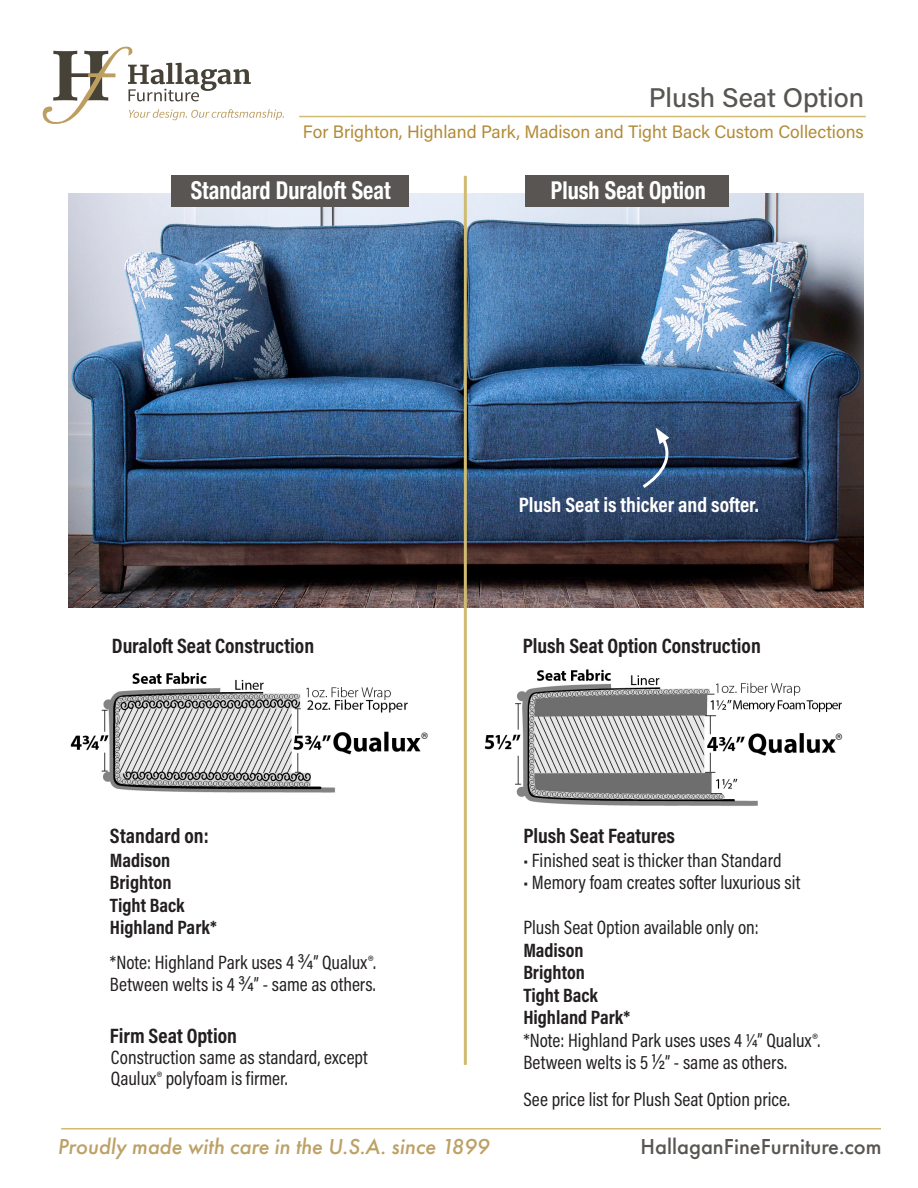
<style>
.page{position:relative;width:918px;height:1188px;background:#fff}
.page>*{position:absolute;margin:0;border:0;box-sizing:border-box;transform-origin:0 0}
.t1{font:500 27px "Acumin Pro";color:#585552}
.t2{font:700 condensed 24.6px "Helvetica Neue";color:#fff;scale:.9 1}
.t3{font:italic 500 22.5px "Futura PT";color:#bda166}
.t4{font:500 22.5px "Futura PT";color:#585552}
.t5{font:700 21px "Acumin Pro Cond";color:#231f20}
.t6{font:700 21px "Acumin Pro Cond";color:#fff}
.t7{font:19.5px/22.5px "Acumin Pro Cond";color:#231f20}
.t8{font:700 19.5px "Acumin Pro Cond";color:#231f20}
.t9{font:300 19.05px "Acumin Pro";color:#231f20}
.t10{font:18px "Acumin Pro";color:#b28b36}
.s1{font-size:22.5px}
</style>
<div class="page">
<img style="left:68px;top:194px;width:796px;height:414px">
<hr style="left:61px;top:1128px;width:820px;height:2px;background:#d0bb72">
<img style="left:70px;top:672px;width:351px;height:121px">
<img style="left:484px;top:669px;width:358px;height:137px">
<hr style="left:464px;top:176px;width:3px;height:889px;background:#d0bb72">
<div style="left:171px;top:176px;width:237px;height:31px;background:#585552"></div>
<div style="left:526px;top:176px;width:203px;height:31px;background:#585552"></div>
<svg style="left:43px;top:46px;width:241px;height:78px"></svg>
<hr style="left:299px;top:116px;width:567px;height:1px;background:#d0bb72">
<svg style="left:639px;top:428px;width:35px;height:63px;background:#435b7b"></svg>
<p class="t1" style="left:649px;top:79px;width:217px">Plush Seat Option</p>
<p class="t10" style="left:303px;top:119px;width:562px">For Brighton, Highland Park, Madison and Tight Back Custom Collections</p>
<p class="t2" style="left:191px;top:170px;width:223px">Standard Duraloft Seat</p>
<p class="t2" style="left:551px;top:170px;width:174px">Plush Seat Option</p>
<p class="t6" style="left:519px;top:490px;width:242px">Plush Seat is thicker and softer.</p>
<p class="t5" style="left:112px;top:632px;width:204px">Duraloft Seat Construction</p>
<p class="t5" style="left:523px;top:632px;width:240px">Plush Seat Option Construction</p>
<p class="t9" style="left:421px;top:726px;width:8px">®</p>
<p class="t9" style="left:836px;top:728px;width:8px">®</p>
<p class="t5" style="left:110px;top:822px;width:100px">Standard on:</p>
<p class="t5" style="left:523px;top:822px;width:153px">Plush Seat Features</p>
<p class="t7" style="left:523px;top:849px;width:260px">• Finished seat is thicker than Standard</p>
<p class="t7" style="left:523px;top:871px;width:279px">• Memory foam creates softer luxurious sit</p>
<p class="t7" style="left:523px;top:916px;width:237px">Plush Seat Option available only on:</p>
<p class="t8" style="left:523px;top:937px;width:62px">Madison</p>
<p class="t8" style="left:523px;top:960px;width:63px">Brighton</p>
<p class="t8" style="left:523px;top:982px;width:76px">Tight Back</p>
<p class="t8" style="left:523px;top:1005px;width:109px">Highland Park*</p>
<p class="t7" style="left:523px;top:1029px;width:298px">*Note: Highland Park uses uses 4 1/4” Qualux®.<br>Between welts is 5 <span class="s1">1/2</span>” - same as others.</p>
<p class="t8" style="left:110px;top:847px;width:62px">Madison</p>
<p class="t8" style="left:110px;top:870px;width:63px">Brighton</p>
<p class="t8" style="left:110px;top:892px;width:76px">Tight Back</p>
<p class="t8" style="left:110px;top:915px;width:109px">Highland Park*</p>
<p class="t7" style="left:110px;top:951px;width:268px">*Note: Highland Park uses 4 <span class="s1">3/4</span>” Qualux®.<br>Between welts is 4 <span class="s1">3/4</span>” - same as others.</p>
<p class="t5" style="left:110px;top:1021px;width:129px">Firm Seat Option</p>
<p class="t7" style="left:111px;top:1046px;width:258px;line-height:21px">Construction same as standard, except<br>Qaulux® polyfoam is firmer.</p>
<p class="t7" style="left:523px;top:1087px;width:268px">See price list for Plush Seat Option price.</p>
<p class="t3" style="left:57px;top:1133px;width:433px">Proudly made with care in the U.S.A. since 1899</p>
<p class="t4" style="left:641px;top:1133px;width:243px">HallaganFineFurniture.com</p>
</div>
